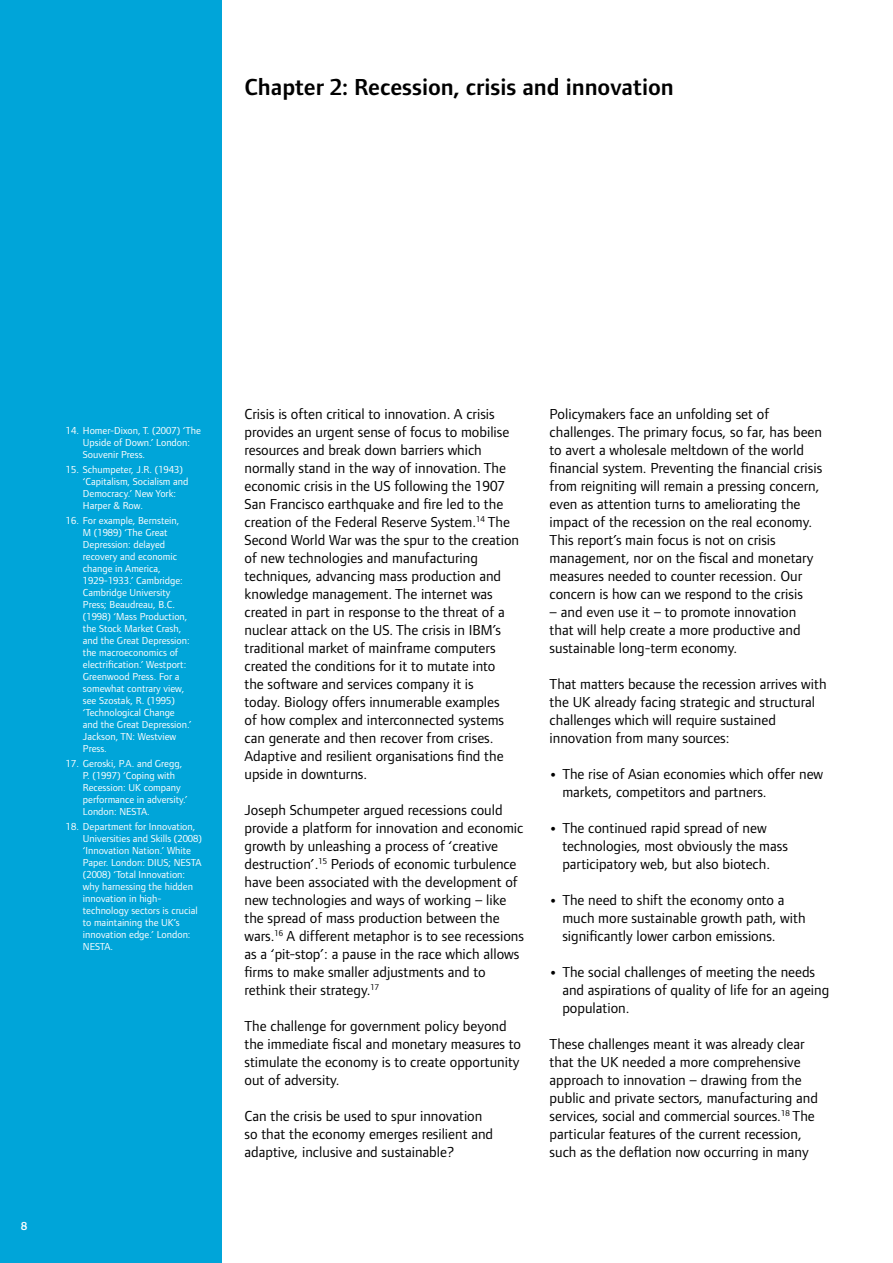
<style>
.page{position:relative;width:893px;height:1263px;background:#fff}
.page>*{position:absolute;margin:0;border:0;box-sizing:border-box;transform-origin:0 0}
.t1{font:600 24px "Foundry Form Sans";color:#000}
.t2{font:15px/18px "Foundry Form Sans";color:#000}
.t3{font:600 12px "Foundry Form Sans";color:#fff}
.t4{font:10.5px/12px "Foundry Form Sans";color:#fff}
.s1{font-weight:700;font-stretch:expanded}
</style>
<div class="page">
<div style="left:0;top:0;width:221px;height:1263px;background:#00a5d9"></div>
<h1 class="t1" style="left:244px;top:74px;width:431px">Chapter 2: Recession, crisis and innovation</h1>
<p class="t4" style="left:83px;top:424px;width:120px;text-indent:-17px">14. Homer-Dixon, T. (2007) ‘The<br>Upside of Down.’ London:<br>Souvenir Press.</p>
<p class="t4" style="left:83px;top:463px;width:107px;text-indent:-17px">15. Schumpeter, J.R. (1943) ‘Capitalism, Socialism and<br>Democracy.’ New York:<br>Harper &amp; Row.</p>
<p class="t4" style="left:83px;top:514px;width:110px;text-indent:-17px">16. For example, Bernstein,<br>M (1989) ‘The Great<br>Depression: delayed recovery and economic change in America,<br>1929-1933.’ Cambridge:<br>Cambridge University<br>Press; Beaudreau, B.C. (1998) ‘Mass Production, the Stock Market Crash, and the Great Depression: the macroeconomics of electrification.’ Westport:<br>Greenwood Press. For a somewhat contrary view, see Szostak, R. (1995) ‘Technological Change and the Great Depression.’<br>Jackson, TN: Westview<br>Press.</p>
<p class="t4" style="left:83px;top:758px;width:106px;text-indent:-17px">17. Geroski, P.A. and Gregg,<br>P. (1997) ‘Coping with<br>Recession: UK company performance in adversity.’<br>London: NESTA.</p>
<p class="t4" style="left:83px;top:821px;width:121px;text-indent:-17px">18. Department for Innovation,<br>Universities and Skills (2008) ‘Innovation Nation.’ White<br>Paper. London: DIUS; NESTA (2008) ‘Total Innovation: why harnessing the hidden innovation in high&shy;technology sectors is crucial to maintaining the UK’s innovation edge.’ London:<br>NESTA.</p>
<p class="t3" style="left:21px;top:1219px;width:7px">8</p>
<p class="t2" style="left:244px;top:404px;width:276px">Crisis is often critical to innovation. A crisis provides an urgent sense of focus to mobilise resources and break down barriers which normally stand in the way of innovation. The economic crisis in the US following the 1907<br>San Francisco earthquake and fire led to the creation of the Federal Reserve System.<sup>14</sup> The Second World War was the spur to the creation of new technologies and manufacturing techniques, advancing mass production and knowledge management. The internet was created in part in response to the threat of a nuclear attack on the US. The crisis in IBM’s traditional market of mainframe computers created the conditions for it to mutate into<br>the software and services company it is<br>today. Biology offers innumerable examples<br>of how complex and interconnected systems can generate and then recover from crises.<br>Adaptive and resilient organisations find the upside in downturns.</p>
<p class="t2" style="left:244px;top:800px;width:281px">Joseph Schumpeter argued recessions could provide a platform for innovation and economic growth by unleashing a process of ‘creative destruction’.<sup>15</sup> Periods of economic turbulence have been associated with the development of new technologies and ways of working – like the spread of mass production between the wars.<sup>16</sup> A different metaphor is to see recessions as a ‘pit-stop’: a pause in the race which allows firms to make smaller adjustments and to rethink their strategy.<sup>17</sup></p>
<p class="t2" style="left:244px;top:1016px;width:278px">The challenge for government policy beyond the immediate fiscal and monetary measures to stimulate the economy is to create opportunity out of adversity.</p>
<p class="t2" style="left:244px;top:1106px;width:250px">Can the crisis be used to spur innovation so that the economy emerges resilient and adaptive, inclusive and sustainable?</p>
<p class="t2" style="left:550px;top:404px;width:274px">Policymakers face an unfolding set of challenges. The primary focus, so far, has been to avert a wholesale meltdown of the world financial system. Preventing the financial crisis from reigniting will remain a pressing concern, even as attention turns to ameliorating the impact of the recession on the real economy.<br>This report’s main focus is not on crisis management, nor on the fiscal and monetary measures needed to counter recession. Our concern is how can we respond to the crisis</p>
<p class="t2" style="left:550px;top:602px;width:253px">– and even use it – to promote innovation that will help create a more productive and sustainable long-term economy.</p>
<p class="t2" style="left:550px;top:674px;width:278px">That matters because the recession arrives with the UK already facing strategic and structural challenges which will require sustained innovation from many sources:</p>
<p class="t2" style="left:562px;top:764px;width:262px;text-indent:-13px"><span class="s1">•</span> The rise of Asian economies which offer new markets, competitors and partners.</p>
<p class="t2" style="left:562px;top:818px;width:227px;text-indent:-13px"><span class="s1">•</span> The continued rapid spread of new technologies, most obviously the mass participatory web, but also biotech.</p>
<p class="t2" style="left:562px;top:890px;width:245px;text-indent:-13px"><span class="s1">•</span> The need to shift the economy onto a much more sustainable growth path, with significantly lower carbon emissions.</p>
<p class="t2" style="left:562px;top:962px;width:268px;text-indent:-13px"><span class="s1">•</span> The social challenges of meeting the needs and aspirations of quality of life for an ageing population.</p>
<p class="t2" style="left:550px;top:1034px;width:270px">These challenges meant it was already clear that the UK needed a more comprehensive approach to innovation – drawing from the public and private sectors, manufacturing and services, social and commercial sources.<sup>18</sup> The particular features of the current recession, such as the deflation now occurring in many</p>
</div>
